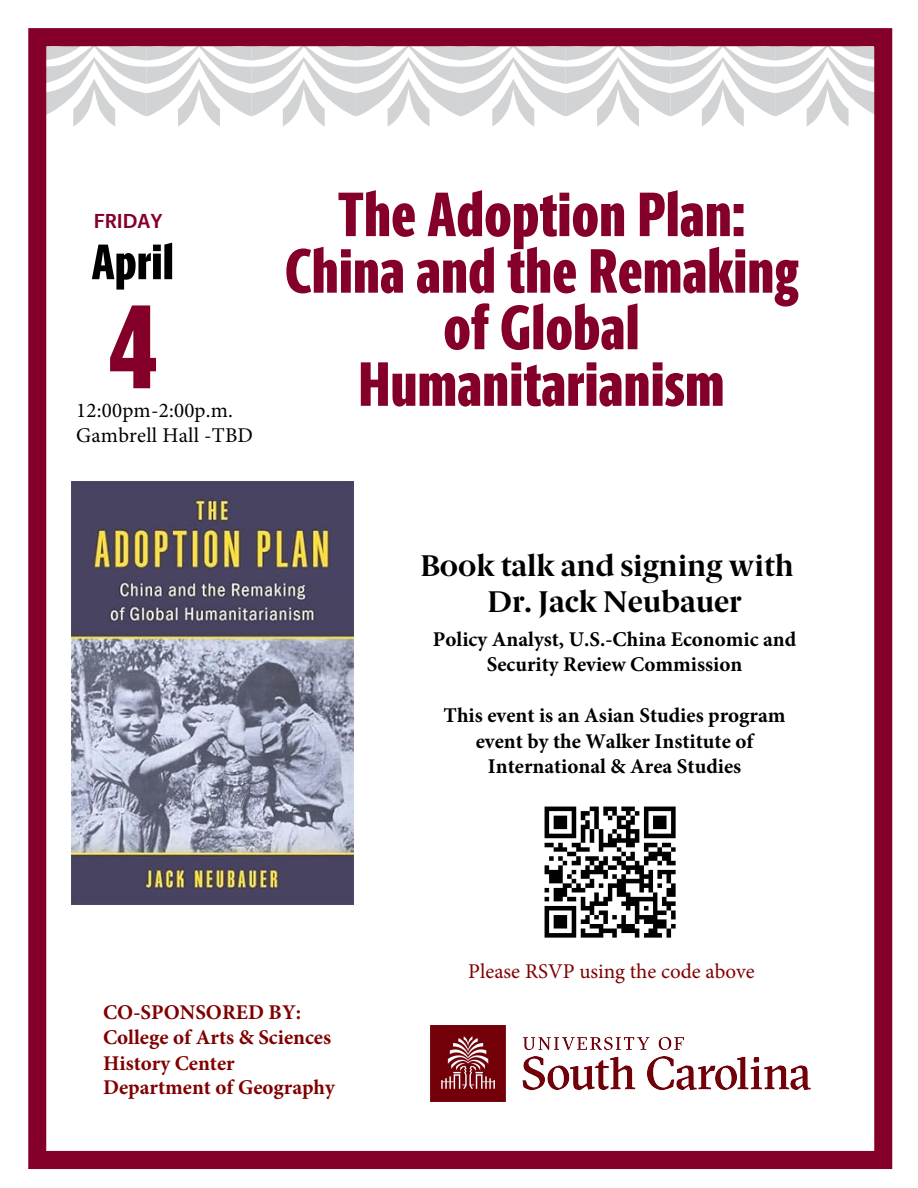
<style>
.page{position:relative;width:918px;height:1188px;background:#fff}
.page>*{position:absolute;margin:0;border:0;box-sizing:border-box;transform-origin:0 0}
.Date_Number{font:800 120px "Berlingske Sans X Cn";color:#840029}
.t1{font:800 63px/56.6px "Berlingske Sans X Cn";letter-spacing:.005em;color:#840029;text-align:center}
.Date_Number-2{font:800 50.1px "Berlingske Sans X Cn";letter-spacing:.01em;color:#000}
.t2{font:700 30px/35.5px "Berlingske Serif";color:#000;text-align:center}
.t3{font:700 21px/25.7px "Minion Pro";color:#000;text-align:center}
.t4{font:700 21px/25px "Minion Pro";color:#800000}
.H2_style{font:21px/25.2px "Minion Pro";letter-spacing:.01em;color:#000}
.t5{font:21px "Minion Pro";color:#800000}
.Month{font:700 20.4px "Berlingske Sans";color:#840029}
</style>
<div class="page">
<svg style="left:47px;top:47px;width:826px;height:80px"></svg>
<div style="left:28px;top:28px;width:864px;height:1141px;border:18px solid #840029"></div>
<img style="left:71px;top:481px;width:282px;height:423px">
<img style="left:430px;top:1026px;width:380px;height:75px">
<img style="left:544px;top:806px;width:132px;height:132px">
<p class="Month" style="left:94px;top:206px;width:70px">FRIDAY</p>
<p class="Date_Number-2" style="left:92px;top:224px;width:83px">April</p>
<p class="Date_Number" style="left:108px;top:257px;width:51px">4</p>
<h2 class="H2_style" style="left:76px;top:398px;width:178px">12:00pm-2:00p.m.<br>Gambrell Hall -TBD</h2>
<h2 class="t1" style="left:285px;top:185px;width:515px">The Adoption Plan:<br>China and the Remaking of Global<br>Humanitarianism</h2>
<h3 class="t2" style="left:420px;top:547px;width:375px">Book talk and signing with<br>Dr. Jack Neubauer</h3>
<p class="t3" style="left:433px;top:626px;width:365px;line-height:25.2px">Policy Analyst, U.S.-China Economic and<br>Security Review Commission</p>
<p class="t3" style="left:444px;top:702px;width:343px">This event is an Asian Studies program event by the Walker Institute of<br>International &amp; Area Studies</p>
<p class="t5" style="left:468px;top:957px;width:288px">Please RSVP using the code above</p>
<p class="t4" style="left:103px;top:1000px;width:233px">CO-SPONSORED BY:<br>College of Arts &amp; Sciences<br>History Center<br>Department of Geography</p>
</div>
